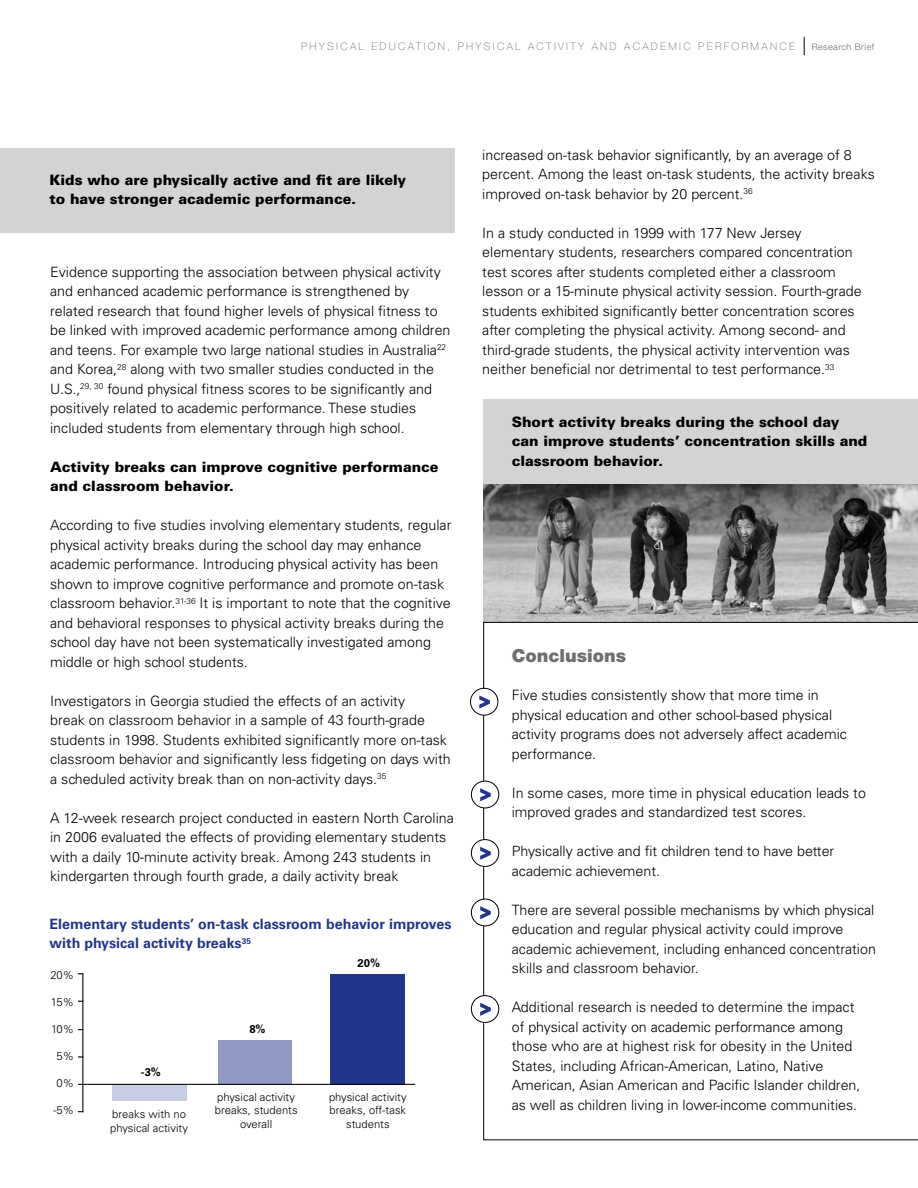
<style>
.page{position:relative;width:918px;height:1188px;background:#fff}
.page>*{position:absolute;margin:0;border:0;box-sizing:border-box;transform-origin:0 0}
.t1{font:900 18px "Helvetica Neue";color:#6d6f71}
.t2{font:300 14.25px/19.5px "Univers";color:#000}
.t3{font:900 14.25px/19.5px "Univers";color:#000}
.t4{font:700 14.25px/19.5px "Univers";color:#21368b}
.t5{font:300 11.25px/13.5px "Univers";color:#000;text-align:center}
.t6{font:700 11.25px "Univers";color:#000}
.t7{font:100 10.5px "Helvetica Neue";letter-spacing:.22em;color:#6d6f71}
.t8{font:300 9px "Helvetica Neue";letter-spacing:.05em;color:#6d6f71}
</style>
<div class="page">
<img style="left:483px;top:484px;width:435px;height:138px">
<svg style="left:483px;top:622px;width:435px;height:518px"></svg>
<svg style="left:804px;top:37px;width:1px;height:18px"></svg>
<div style="left:112px;top:1084px;width:75px;height:17px;background:#c7cde2"></div>
<div style="left:219px;top:1040px;width:73px;height:44px;background:#909ac5"></div>
<div style="left:330px;top:974px;width:74px;height:110px;background:#21368b"></div>
<hr style="left:82px;top:974px;width:1px;height:138px;background:#000">
<hr style="left:79px;top:1084px;width:336px;height:1px;background:#000">
<div style="left:0;top:148px;width:454px;height:85px;background:#d1d3d4"></div>
<div style="left:483px;top:399px;width:435px;height:85px;background:#d1d3d4"></div>
<div style="left:471px;top:688px;width:27px;height:27px;background:#fff;border-radius:50%"></div>
<div style="left:470px;top:688px;width:28px;height:27px;border:1px solid #000;border-radius:50%"></div>
<svg style="left:479px;top:695px;width:11px;height:14px"></svg>
<div style="left:471px;top:781px;width:28px;height:27px;background:#fff;border-radius:50%"></div>
<div style="left:471px;top:781px;width:28px;height:27px;border:1px solid #000;border-radius:50%"></div>
<svg style="left:480px;top:788px;width:11px;height:13px"></svg>
<div style="left:471px;top:840px;width:28px;height:26px;background:#fff;border-radius:50%"></div>
<div style="left:471px;top:839px;width:28px;height:28px;border:1px solid #000;border-radius:50%"></div>
<svg style="left:480px;top:847px;width:11px;height:13px"></svg>
<div style="left:471px;top:899px;width:28px;height:27px;background:#fff;border-radius:50%"></div>
<div style="left:471px;top:899px;width:28px;height:27px;border:1px solid #000;border-radius:50%"></div>
<svg style="left:480px;top:906px;width:11px;height:13px"></svg>
<div style="left:471px;top:996px;width:28px;height:26px;background:#fff;border-radius:50%"></div>
<div style="left:471px;top:995px;width:28px;height:28px;border:1px solid #000;border-radius:50%"></div>
<svg style="left:480px;top:1003px;width:11px;height:13px"></svg>
<p class="t7" style="left:301px;top:40px;width:495px">PHYSICAL EDUCATION, PHYSICAL ACTIVITY AND ACADEMIC PERFORMANCE</p>
<p class="t8" style="left:812px;top:41px;width:64px">Research Brief</p>
<p class="t3" style="left:50px;top:170px;width:358px">Kids who are physically active and fit are likely to have stronger academic performance.</p>
<p class="t2" style="left:50px;top:262px;width:402px">Evidence supporting the association between physical activity and enhanced academic performance is strengthened by related research that found higher levels of physical fitness to be linked with improved academic performance among children and teens. For example two large national studies in Australia<sup>22 </sup>and Korea,<sup>28</sup> along with two smaller studies conducted in the U.S.,<sup>29,</sup> <sup>30</sup> found physical fitness scores to be significantly and positively related to academic performance. These studies included students from elementary through high school.</p>
<p class="t3" style="left:50px;top:457px;width:390px">Activity breaks can improve cognitive performance and classroom behavior.</p>
<p class="t2" style="left:50px;top:515px;width:403px">According to five studies involving elementary students, regular physical activity breaks during the school day may enhance academic performance. Introducing physical activity has been shown to improve cognitive performance and promote on-task classroom behavior.<sup>31-36</sup> It is important to note that the cognitive and behavioral responses to physical activity breaks during the school day have not been systematically investigated among middle or high school students.</p>
<p class="t2" style="left:50px;top:691px;width:402px">Investigators in Georgia studied the effects of an activity<br>break on classroom behavior in a sample of 43 fourth-grade students in 1998. Students exhibited significantly more on-task classroom behavior and significantly less fidgeting on days with a scheduled activity break than on non-activity days.<sup>35</sup></p>
<p class="t2" style="left:50px;top:808px;width:405px">A 12-week research project conducted in eastern North Carolina in 2006 evaluated the effects of providing elementary students with a daily 10-minute activity break. Among 243 students in kindergarten through fourth grade, a daily activity break</p>
<p class="t4" style="left:50px;top:914px;width:404px">Elementary students’ on-task classroom behavior improves with physical activity breaks<sup>35</sup></p>
<p class="t5" style="left:50px;top:968px;width:25px">20%</p>
<p class="t5" style="left:51px;top:995px;width:25px">15%</p>
<p class="t5" style="left:51px;top:1022px;width:24px">10%</p>
<p class="t5" style="left:57px;top:1049px;width:19px">5%</p>
<p class="t5" style="left:57px;top:1076px;width:19px">0%</p>
<p class="t5" style="left:54px;top:1103px;width:22px">-5%</p>
<p class="t6" style="left:358px;top:956px;width:24px">20%</p>
<p class="t6" style="left:249px;top:1022px;width:18px">8%</p>
<p class="t6" style="left:141px;top:1065px;width:22px">-3%</p>
<p class="t5" style="left:215px;top:1090px;width:84px">physical activity breaks, students overall</p>
<p class="t5" style="left:329px;top:1090px;width:79px">physical activity breaks, off-task students</p>
<p class="t5" style="left:110px;top:1108px;width:79px;text-align:left">breaks with no physical activity</p>
<p class="t2" style="left:482px;top:145px;width:394px">increased on-task behavior significantly, by an average of 8 percent. Among the least on-task students, the activity breaks improved on-task behavior by 20 percent.<sup>36</sup></p>
<p class="t2" style="left:482px;top:223px;width:381px">In a study conducted in 1999 with 177 New Jersey elementary students, researchers compared concentration test scores after students completed either a classroom lesson or a 15-minute physical activity session. Fourth-grade students exhibited significantly better concentration scores after completing the physical activity. Among second- and third-grade students, the physical activity intervention was neither beneficial nor detrimental to test performance.<sup>33</sup></p>
<p class="t3" style="left:512px;top:412px;width:357px">Short activity breaks during the school day can improve students’ concentration skills and classroom behavior.</p>
<p class="t1" style="left:512px;top:645px;width:116px">Conclusions</p>
<p class="t2" style="left:512px;top:686px;width:337px">Five studies consistently show that more time in physical education and other school-based physical activity programs does not adversely affect academic performance.</p>
<p class="t2" style="left:512px;top:783px;width:356px">In some cases, more time in physical education leads to improved grades and standardized test scores.</p>
<p class="t2" style="left:512px;top:842px;width:324px">Physically active and fit children tend to have better academic achievement.</p>
<p class="t2" style="left:512px;top:900px;width:366px">There are several possible mechanisms by which physical education and regular physical activity could improve academic achievement, including enhanced concentration skills and classroom behavior.</p>
<p class="t2" style="left:512px;top:998px;width:350px">Additional research is needed to determine the impact of physical activity on academic performance among those who are at highest risk for obesity in the United States, including African-American, Latino, Native American, Asian American and Pacific Islander children, as well as children living in lower-income communities.</p>
</div>
